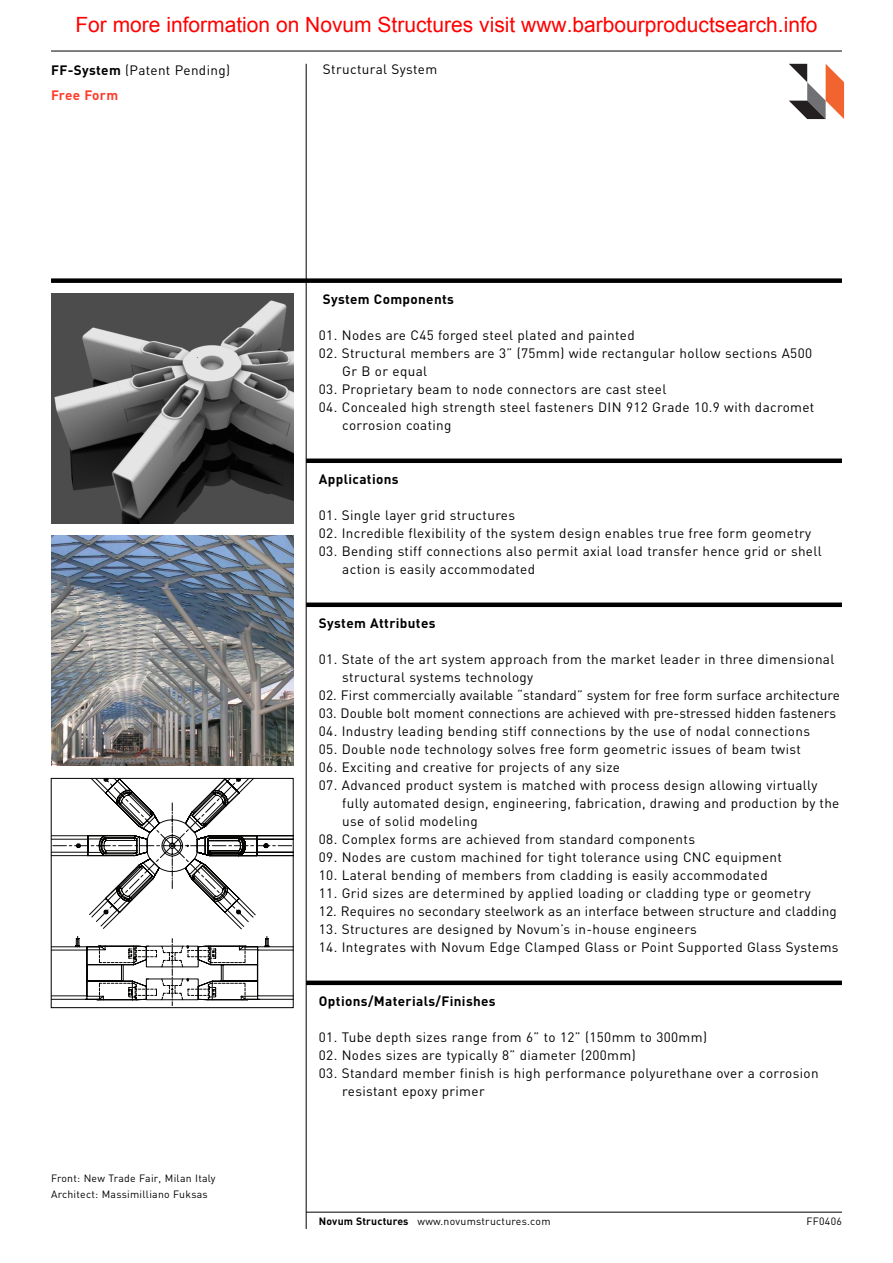
<style>
.page{position:relative;width:893px;height:1263px;background:#fff}
.page>*{position:absolute;margin:0;border:0;box-sizing:border-box;transform-origin:0 0}
.t1{font:21px "Arial";color:#f00}
.t2{font:13.5px/18px "DIN";letter-spacing:.025em;color:#000}
.t3{font:13.5px "DIN";letter-spacing:.005em;color:#000}
.t4{font:700 13.5px "DIN";letter-spacing:.025em;color:#000}
.t5{font:10.5px/16.5px "DIN";letter-spacing:.025em;color:#000}
.s1{font-weight:700}
.s2{font-weight:700;color:#ff3c2c}
</style>
<div class="page">
<div style="left:51px;top:278px;width:791px;height:5px;background:#000"></div>
<hr style="left:306px;top:64px;width:1px;height:1165px;background:#000">
<svg style="left:789px;top:64px;width:55px;height:55px"></svg>
<hr style="left:51px;top:51px;width:791px;height:1px;background:#000">
<hr style="left:306px;top:1212px;width:536px;height:1px;background:#000">
<img style="left:51px;top:293px;width:242px;height:230px">
<img style="left:51px;top:536px;width:242px;height:229px">
<svg style="left:53px;top:780px;width:238px;height:226px"></svg>
<div style="left:51px;top:778px;width:242px;height:230px;border:1px solid #000"></div>
<div style="left:306px;top:458px;width:536px;height:5px;background:#000"></div>
<div style="left:306px;top:602px;width:536px;height:5px;background:#000"></div>
<div style="left:306px;top:980px;width:536px;height:5px;background:#000"></div>
<h1 class="t1" style="left:75px;top:11px;width:744px">For more information on Novum Structures visit www.barbourproductsearch.info</h1>
<p class="t2" style="left:51px;top:59px;width:181px;line-height:25.5px"><span class="s1">FF-System</span> (Patent Pending)<br><span class="s2">Free Form</span></p>
<p class="t2" style="left:323px;top:62px;width:116px">Structural System</p>
<p class="t4" style="left:323px;top:295px;width:133px">System Components</p>
<p class="t2" style="left:319px;top:328px;width:317px">01. Nodes are C45 forged steel plated and painted</p>
<p class="t2" style="left:342px;top:346px;width:471px;text-indent:-23px">02. Structural members are 3” (75mm) wide rectangular hollow sections A500<br>Gr B or equal</p>
<p class="t2" style="left:319px;top:382px;width:349px">03. Proprietary beam to node connectors are cast steel</p>
<p class="t2" style="left:342px;top:400px;width:474px;text-indent:-23px">04. Concealed high strength steel fasteners DIN 912 Grade 10.9 with dacromet corrosion coating</p>
<p class="t4" style="left:319px;top:475px;width:81px">Applications</p>
<p class="t2" style="left:319px;top:508px;width:198px">01. Single layer grid structures</p>
<p class="t2" style="left:319px;top:526px;width:494px">02. Incredible flexibility of the system design enables true free form geometry</p>
<p class="t2" style="left:342px;top:544px;width:481px;text-indent:-23px">03. Bending stiff connections also permit axial load transfer hence grid or shell action is easily accommodated</p>
<p class="t4" style="left:319px;top:619px;width:118px">System Attributes</p>
<p class="t2" style="left:342px;top:652px;width:494px;text-indent:-23px">01. State of the art system approach from the market leader in three dimensional structural systems technology</p>
<p class="t2" style="left:319px;top:688px;width:523px">02. First commercially available “standard” system for free form surface architecture</p>
<p class="t3" style="left:319px;top:709px;width:519px">03. Double bolt moment connections are achieved with pre-stressed hidden fasteners</p>
<p class="t2" style="left:319px;top:724px;width:493px">04. Industry leading bending stiff connections by the use of nodal connections</p>
<p class="t2" style="left:319px;top:742px;width:483px">05. Double node technology solves free form geometric issues of beam twist</p>
<p class="t2" style="left:319px;top:760px;width:303px">06. Exciting and creative for projects of any size</p>
<p class="t2" style="left:342px;top:778px;width:499px;text-indent:-23px">07. Advanced product system is matched with process design allowing virtually fully automated design, engineering, fabrication, drawing and production by the use of solid modeling</p>
<p class="t2" style="left:319px;top:832px;width:378px">08. Complex forms are achieved from standard components</p>
<p class="t2" style="left:319px;top:850px;width:464px">09. Nodes are custom machined for tight tolerance using CNC equipment</p>
<p class="t2" style="left:319px;top:868px;width:450px">10. Lateral bending of members from cladding is easily accommodated</p>
<p class="t2" style="left:319px;top:886px;width:493px">11. Grid sizes are determined by applied loading or cladding type or geometry</p>
<p class="t2" style="left:319px;top:904px;width:519px">12. Requires no secondary steelwork as an interface between structure and cladding</p>
<p class="t2" style="left:319px;top:922px;width:379px">13. Structures are designed by Novum’s in-house engineers</p>
<p class="t2" style="left:319px;top:940px;width:521px">14. Integrates with Novum Edge Clamped Glass or Point Supported Glass Systems</p>
<p class="t5" style="left:51px;top:1171px;width:166px">Front: New Trade Fair, Milan Italy<br>Architect: Massimilliano Fuksas</p>
<p class="t4" style="left:319px;top:997px;width:178px">Options/Materials/Finishes</p>
<p class="t2" style="left:319px;top:1030px;width:390px">01. Tube depth sizes range from 6” to 12” (150mm to 300mm)</p>
<p class="t2" style="left:319px;top:1048px;width:318px">02. Nodes sizes are typically 8” diameter (200mm)</p>
<p class="t2" style="left:342px;top:1066px;width:478px;text-indent:-23px">03. Standard member finish is high performance polyurethane over a corrosion resistant epoxy primer</p>
<p class="t5" style="left:319px;top:1214px;width:233px"><span class="s1">Novum Structures</span> www.novumstructures.com</p>
<p class="t5" style="left:806px;top:1214px;width:37px">FF0406</p>
</div>
